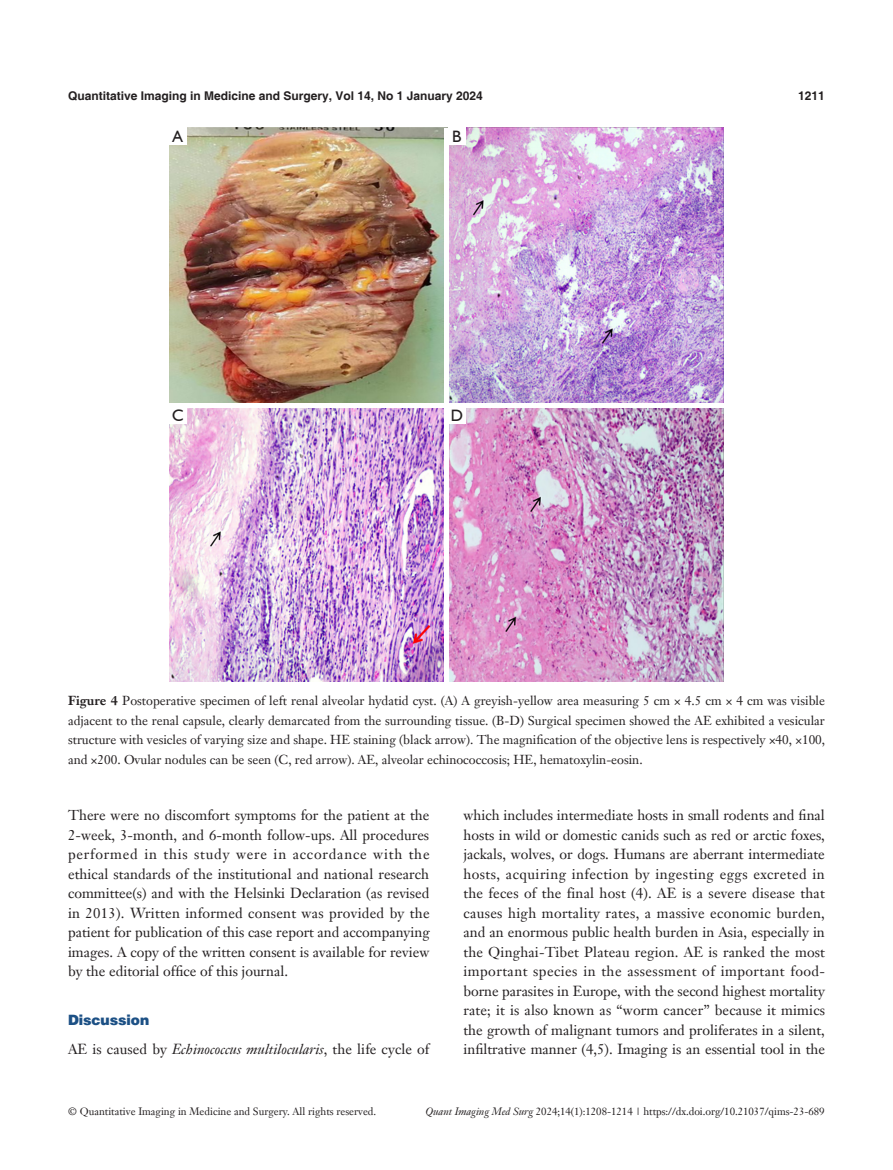
<style>
.page{position:relative;width:893px;height:1170px;background:#fff}
.page>*{position:absolute;margin:0;border:0;box-sizing:border-box;transform-origin:0 0}
.t1{font:16.5px "Humanist 521 BT";color:#231f20}
.t2{font:14.25px/19.5px "Janson Text LT";color:#231f20;text-align:justify}
.t3{font:900 14.25px "Helvetica";color:#1c5085}
.t4{font:12.75px/19.5px "Janson Text LT";color:#231f20;text-align:justify}
.t5{font:700 12px "Helvetica";color:#231f20}
.t6{font:10.5px "Janson Text LT";color:#231f20}
.s1{font-weight:700}
.s2{font-style:italic}
</style>
<div class="page">
<img style="left:169px;top:128px;width:555px;height:553px">
<hr style="left:445px;top:128px;width:4px;height:553px;background:#fff">
<div style="left:169px;top:403px;width:555px;height:5px;background:#fff"></div>
<div style="left:169px;top:128px;width:17px;height:17px;background:#fff"></div>
<div style="left:448px;top:128px;width:17px;height:17px;background:#fff"></div>
<div style="left:169px;top:407px;width:17px;height:17px;background:#fff"></div>
<div style="left:448px;top:407px;width:17px;height:17px;background:#fff"></div>
<p class="t5" style="left:68px;top:88px;width:416px">Quantitative Imaging in Medicine and Surgery, Vol 14, No 1 January 2024</p>
<p class="t5" style="left:798px;top:88px;width:28px">1211</p>
<p class="t1" style="left:173px;top:126px;width:12px">A</p>
<p class="t1" style="left:452px;top:126px;width:11px">B</p>
<p class="t1" style="left:172px;top:405px;width:13px">C</p>
<p class="t1" style="left:451px;top:405px;width:14px">D</p>
<p class="t4" style="left:68px;top:691px;width:759px"><span class="s1">Figure 4</span> Postoperative specimen of left renal alveolar hydatid cyst. (A) A greyish-yellow area measuring 5 cm × 4.5 cm × 4 cm was visible adjacent to the renal capsule, clearly demarcated from the surrounding tissue. (B-D) Surgical specimen showed the AE exhibited a vesicular structure with vesicles of varying size and shape. HE staining (black arrow). The magnification of the objective lens is respectively ×40, ×100, and ×200. Ovular nodules can be seen (C, red arrow). AE, alveolar echinococcosis; HE, hematoxylin-eosin.</p>
<p class="t2" style="left:68px;top:805px;width:363px">There were no discomfort symptoms for the patient at the 2-week, 3-month, and 6-month follow-ups. All procedures performed in this study were in accordance with the ethical standards of the institutional and national research committee(s) and with the Helsinki Declaration (as revised in 2013). Written informed consent was provided by the patient for publication of this case report and accompanying images. A copy of the written consent is available for review by the editorial office of this journal.</p>
<p class="t3" style="left:68px;top:1010px;width:83px">Discussion</p>
<p class="t2" style="left:68px;top:1039px;width:363px">AE is caused by <span class="s2">Echinococcus multilocularis</span>, the life cycle of</p>
<p class="t2" style="left:463px;top:805px;width:363px">which includes intermediate hosts in small rodents and final hosts in wild or domestic canids such as red or arctic foxes, jackals, wolves, or dogs. Humans are aberrant intermediate hosts, acquiring infection by ingesting eggs excreted in the feces of the final host (4). AE is a severe disease that causes high mortality rates, a massive economic burden, and an enormous public health burden in Asia, especially in the Qinghai-Tibet Plateau region. AE is ranked the most important species in the assessment of important food&shy;borne parasites in Europe, with the second highest mortality rate; it is also known as “worm cancer” because it mimics the growth of malignant tumors and proliferates in a silent, infiltrative manner (4,5). Imaging is an essential tool in the</p>
<p class="t6" style="left:68px;top:1104px;width:310px">© Quantitative Imaging in Medicine and Surgery. All rights reserved.</p>
<p class="t6" style="left:425px;top:1104px;width:401px"><span class="s2">Quant Imaging Med Surg</span> 2024;14(1):1208-1214 | https://dx.doi.org/10.21037/qims-23-689</p>
</div>
